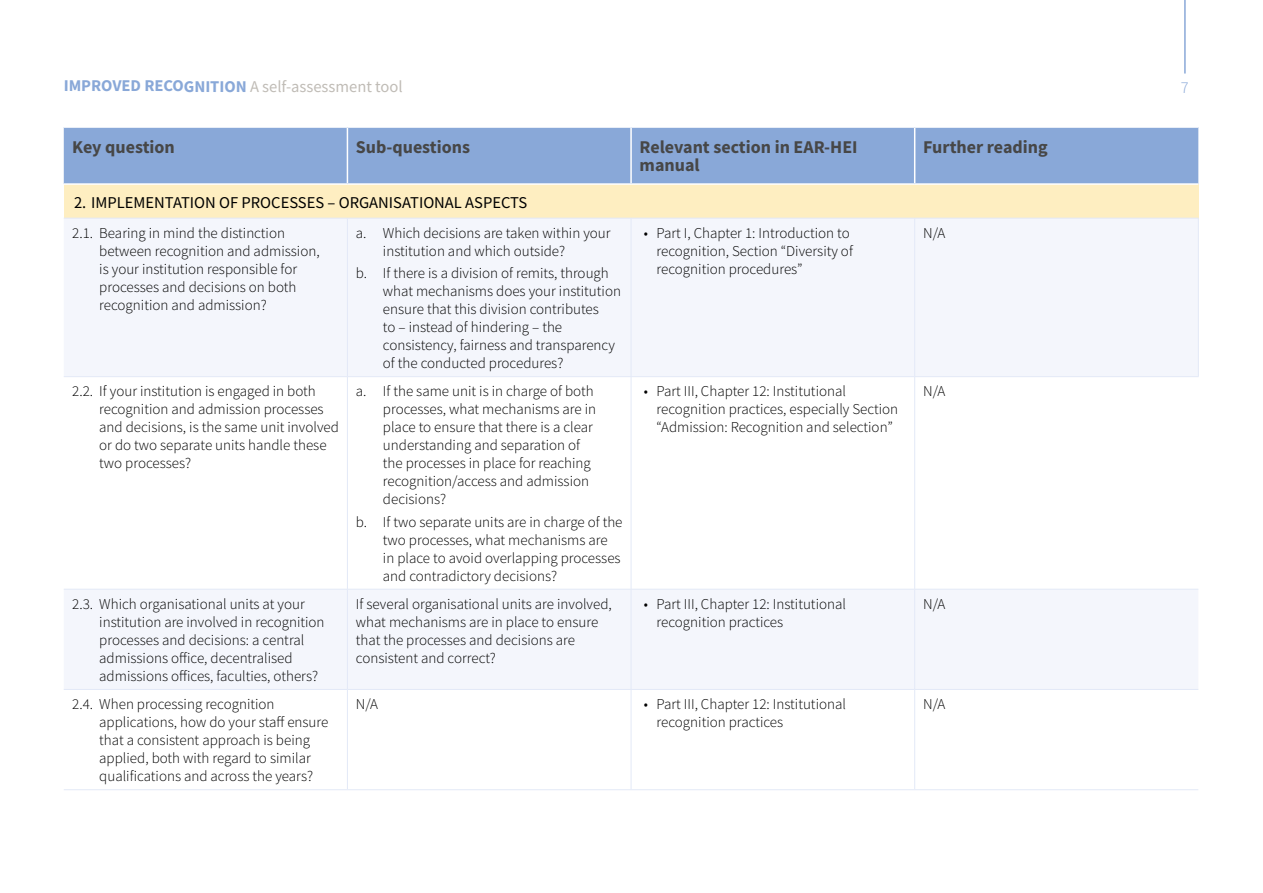
<style>
.page{position:relative;width:1263px;height:893px;background:#fff}
.page>*{position:absolute;margin:0;border:0;box-sizing:border-box;transform-origin:0 0}
.t1{font:700 18px/18px "Source Sans Pro";color:#474747}
.t2{font:16.5px "Source Sans Pro";color:#000}
.t3{font:16.5px "Source Sans Pro";letter-spacing:-.005em;color:#c0bcb6}
.t4{font:300 16.5px "Source Sans Pro";color:#89a8d8}
.t5{font:300 15px/18px "Source Sans Pro";color:#000}
.s1{font-weight:700;color:#89a8d8}
</style>
<div class="page">
<hr style="left:1184px;top:0;width:2px;height:74px;background:#89a8d8">
<div style="left:64px;top:128px;width:1134px;height:55px;background:#89a8d8"></div>
<div style="left:64px;top:184px;width:1134px;height:34px;background:#feeec1"></div>
<svg style="left:64px;top:219px;width:1134px;height:470px;fill:#f4f6fc"></svg>
<hr style="left:347px;top:128px;width:1px;height:55px;background:#fff">
<hr style="left:630px;top:128px;width:2px;height:55px;background:#fff">
<hr style="left:914px;top:128px;width:1px;height:55px;background:#fff">
<hr style="left:64px;top:183px;width:283px;height:2px;background:#fff">
<hr style="left:347px;top:183px;width:284px;height:2px;background:#fff">
<hr style="left:631px;top:183px;width:284px;height:2px;background:#fff">
<hr style="left:915px;top:183px;width:283px;height:2px;background:#fff">
<hr style="left:64px;top:218px;width:283px;height:1px;background:#e3e9f7">
<hr style="left:347px;top:218px;width:284px;height:1px;background:#e3e9f7">
<hr style="left:631px;top:218px;width:284px;height:1px;background:#e3e9f7">
<hr style="left:915px;top:218px;width:284px;height:1px;background:#e3e9f7">
<hr style="left:347px;top:218px;width:1px;height:158px;background:#e3e9f7">
<hr style="left:631px;top:218px;width:1px;height:158px;background:#e3e9f7">
<hr style="left:914px;top:218px;width:1px;height:158px;background:#e3e9f7">
<hr style="left:1198px;top:218px;width:1px;height:158px;background:#e3e9f7">
<hr style="left:64px;top:376px;width:283px;height:1px;background:#e3e9f7">
<hr style="left:347px;top:376px;width:284px;height:1px;background:#e3e9f7">
<hr style="left:347px;top:377px;width:1px;height:212px;background:#e3e9f7">
<hr style="left:631px;top:376px;width:284px;height:1px;background:#e3e9f7">
<hr style="left:631px;top:377px;width:1px;height:212px;background:#e3e9f7">
<hr style="left:915px;top:376px;width:284px;height:1px;background:#e3e9f7">
<hr style="left:914px;top:377px;width:1px;height:212px;background:#e3e9f7">
<hr style="left:64px;top:589px;width:283px;height:1px;background:#e3e9f7">
<hr style="left:347px;top:589px;width:284px;height:1px;background:#e3e9f7">
<hr style="left:347px;top:589px;width:1px;height:100px;background:#e3e9f7">
<hr style="left:631px;top:589px;width:284px;height:1px;background:#e3e9f7">
<hr style="left:631px;top:589px;width:1px;height:100px;background:#e3e9f7">
<hr style="left:915px;top:589px;width:283px;height:1px;background:#e3e9f7">
<hr style="left:914px;top:589px;width:1px;height:100px;background:#e3e9f7">
<hr style="left:64px;top:689px;width:283px;height:1px;background:#e3e9f7">
<hr style="left:347px;top:689px;width:284px;height:1px;background:#e3e9f7">
<hr style="left:347px;top:690px;width:1px;height:99px;background:#e3e9f7">
<hr style="left:631px;top:689px;width:284px;height:1px;background:#e3e9f7">
<hr style="left:631px;top:690px;width:1px;height:99px;background:#e3e9f7">
<hr style="left:915px;top:689px;width:283px;height:1px;background:#e3e9f7">
<hr style="left:914px;top:690px;width:1px;height:99px;background:#e3e9f7">
<hr style="left:64px;top:789px;width:283px;height:1px;background:#e3e9f7">
<hr style="left:347px;top:789px;width:284px;height:1px;background:#e3e9f7">
<hr style="left:631px;top:789px;width:284px;height:1px;background:#e3e9f7">
<hr style="left:915px;top:789px;width:283px;height:1px;background:#e3e9f7">
<p class="t3" style="left:64px;top:76px;width:340px"><span class="s1">IMPROVED RECOGNITION</span> A self-assessment tool</p>
<p class="t4" style="left:1181px;top:78px;width:9px">7</p>
<p class="t1" style="left:72px;top:138px;width:104px">Key question</p>
<p class="t1" style="left:356px;top:138px;width:116px">Sub-questions</p>
<p class="t1" style="left:639px;top:138px;width:220px">Relevant section in EAR-HEI manual</p>
<p class="t1" style="left:923px;top:138px;width:126px">Further reading</p>
<p class="t2" style="left:74px;top:192px;width:455px">2. IMPLEMENTATION OF PROCESSES – ORGANISATIONAL ASPECTS</p>
<p class="t5" style="left:99px;top:224px;width:222px;text-indent:-27px">2.1. Bearing in mind the distinction between recognition and admission, is your institution responsible for processes and decisions on both recognition and admission?</p>
<p class="t5" style="left:383px;top:224px;width:229px;text-indent:-27px">a. Which decisions are taken within your institution and which outside?</p>
<p class="t5" style="left:657px;top:224px;width:198px;text-indent:-13px">• Part I, Chapter 1: Introduction to recognition, Section “Diversity of recognition procedures”</p>
<p class="t5" style="left:923px;top:224px;width:24px">N/A</p>
<p class="t5" style="left:383px;top:264px;width:240px;text-indent:-27px">b. If there is a division of remits, through what mechanisms does your institution ensure that this division contributes<br>to – instead of hindering – the consistency, fairness and transparency of the conducted procedures?</p>
<p class="t5" style="left:99px;top:382px;width:241px;text-indent:-27px">2.2. If your institution is engaged in both recognition and admission processes and decisions, is the same unit involved or do two separate units handle these two processes?</p>
<p class="t5" style="left:383px;top:382px;width:215px;text-indent:-27px">a. If the same unit is in charge of both processes, what mechanisms are in place to ensure that there is a clear understanding and separation of the processes in place for reaching recognition/access and admission decisions?</p>
<p class="t5" style="left:383px;top:513px;width:241px;text-indent:-27px">b. If two separate units are in charge of the two processes, what mechanisms are in place to avoid overlapping processes and contradictory decisions?</p>
<p class="t5" style="left:657px;top:382px;width:243px;text-indent:-13px">• Part III, Chapter 12: Institutional recognition practices, especially Section “Admission: Recognition and selection”</p>
<p class="t5" style="left:923px;top:382px;width:24px">N/A</p>
<p class="t5" style="left:99px;top:595px;width:227px;text-indent:-27px">2.3. Which organisational units at your institution are involved in recognition processes and decisions: a central admissions office, decentralised admissions offices, faculties, others?</p>
<p class="t5" style="left:356px;top:595px;width:257px">If several organisational units are involved, what mechanisms are in place to ensure that the processes and decisions are consistent and correct?</p>
<p class="t5" style="left:657px;top:595px;width:191px;text-indent:-13px">• Part III, Chapter 12: Institutional recognition practices</p>
<p class="t5" style="left:923px;top:595px;width:24px">N/A</p>
<p class="t5" style="left:99px;top:695px;width:231px;text-indent:-27px">2.4. When processing recognition applications, how do your staff ensure that a consistent approach is being applied, both with regard to similar qualifications and across the years?</p>
<p class="t5" style="left:356px;top:695px;width:24px">N/A</p>
<p class="t5" style="left:657px;top:695px;width:191px;text-indent:-13px">• Part III, Chapter 12: Institutional recognition practices</p>
<p class="t5" style="left:923px;top:695px;width:24px">N/A</p>
</div>
